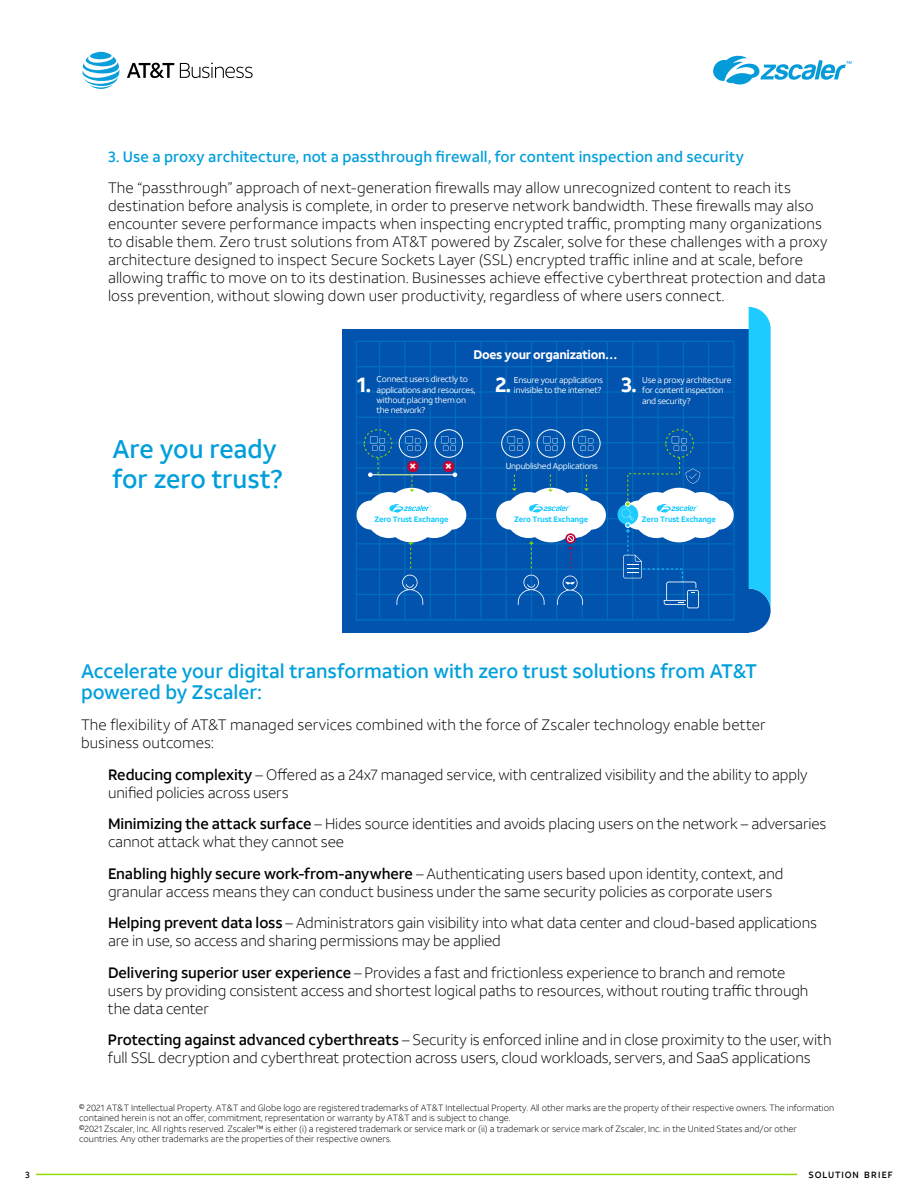
<style>
.page{position:relative;width:918px;height:1188px;background:#fff}
.page>*{position:absolute;margin:0;border:0;box-sizing:border-box;transform-origin:0 0}
.t1{font:500 25.5px/30px "ATT Aleck Sans";color:#009fdb}
.t2{font:700 20.85px "ATT Aleck Sans";color:#fff}
.t3{font:500 19.5px/21px "ATT Aleck Sans";color:#009fdb}
.t4{font:300 15px/18px "ATT Aleck Sans";letter-spacing:-.005em;color:#000}
.t5{font:500 15px "ATT Aleck Sans";letter-spacing:.01em;color:#009fdb}
.t6{font:700 12.45px "ATT Aleck Sans";letter-spacing:-.03em;color:#fff}
.t7{font:900 11.25px "ATT Aleck Sans";color:#fff}
.t8{font:300 9px/10.5px "ATT Aleck Sans";color:#000}
.t9{font:500 9px "ATT Aleck Sans";letter-spacing:.095em;color:#000}
.t10{font:8.55px/10.2px "ATT Aleck Sans";letter-spacing:-.03em;color:#fff}
.t11{font:700 7.95px "ATT Aleck Sans";letter-spacing:-.03em;color:#1dcbff}
.s1{font-weight:500}
</style>
<div class="page">
<hr style="left:36px;top:1174px;width:761px;height:1px;background:#91dc00">
<div style="left:342px;top:329px;width:407px;height:304px;background:#0253ad"></div>
<div style="left:727px;top:589px;width:44px;height:44px;background:#0253ad;border-radius:50%"></div>
<svg style="left:749px;top:307px;width:22px;height:304px;background:#23c5fa"></svg>
<hr style="left:379px;top:341px;width:1px;height:278px;background:#006ebc">
<hr style="left:404px;top:341px;width:2px;height:278px;background:#006ebc">
<hr style="left:430px;top:341px;width:1px;height:278px;background:#006ebc">
<hr style="left:455px;top:341px;width:1px;height:278px;background:#006ebc">
<hr style="left:480px;top:341px;width:1px;height:278px;background:#006ebc">
<hr style="left:506px;top:341px;width:1px;height:278px;background:#006ebc">
<hr style="left:531px;top:341px;width:1px;height:278px;background:#006ebc">
<hr style="left:556px;top:341px;width:1px;height:278px;background:#006ebc">
<hr style="left:581px;top:341px;width:2px;height:278px;background:#006ebc">
<hr style="left:607px;top:341px;width:1px;height:278px;background:#006ebc">
<hr style="left:632px;top:341px;width:1px;height:278px;background:#006ebc">
<hr style="left:657px;top:341px;width:2px;height:278px;background:#006ebc">
<hr style="left:683px;top:341px;width:1px;height:278px;background:#006ebc">
<hr style="left:708px;top:341px;width:1px;height:278px;background:#006ebc">
<hr style="left:356px;top:619px;width:378px;height:1px;background:#006ebc">
<hr style="left:356px;top:594px;width:378px;height:1px;background:#006ebc">
<hr style="left:356px;top:569px;width:378px;height:1px;background:#006ebc">
<hr style="left:356px;top:543px;width:378px;height:1px;background:#006ebc">
<hr style="left:356px;top:518px;width:378px;height:1px;background:#006ebc">
<hr style="left:356px;top:493px;width:378px;height:1px;background:#006ebc">
<hr style="left:356px;top:467px;width:378px;height:2px;background:#006ebc">
<hr style="left:356px;top:442px;width:378px;height:1px;background:#006ebc">
<hr style="left:356px;top:417px;width:378px;height:1px;background:#006ebc">
<hr style="left:356px;top:391px;width:378px;height:2px;background:#006ebc">
<hr style="left:356px;top:366px;width:378px;height:1px;background:#006ebc">
<hr style="left:356px;top:341px;width:378px;height:1px;background:#006ebc">
<svg style="left:508px;top:436px;width:15px;height:15px"></svg>
<div style="left:501px;top:429px;width:29px;height:29px;border:1px solid #fff;border-radius:50%"></div>
<svg style="left:672px;top:436px;width:15px;height:15px"></svg>
<div style="left:665px;top:429px;width:29px;height:29px;border:1px dashed #91dc00;border-radius:50%"></div>
<svg style="left:543px;top:436px;width:15px;height:15px"></svg>
<div style="left:537px;top:429px;width:28px;height:29px;border:1px solid #fff;border-radius:50%"></div>
<svg style="left:578px;top:436px;width:15px;height:15px"></svg>
<div style="left:572px;top:429px;width:29px;height:29px;border:1px solid #fff;border-radius:50%"></div>
<svg style="left:370px;top:436px;width:15px;height:15px"></svg>
<div style="left:364px;top:429px;width:28px;height:29px;border:1px dashed #91dc00;border-radius:50%"></div>
<svg style="left:406px;top:436px;width:14px;height:15px"></svg>
<div style="left:399px;top:429px;width:28px;height:29px;border:1px solid #fff;border-radius:50%"></div>
<svg style="left:441px;top:436px;width:15px;height:15px"></svg>
<div style="left:435px;top:429px;width:28px;height:29px;border:1px solid #fff;border-radius:50%"></div>
<svg style="left:557px;top:576px;width:26px;height:29px"></svg>
<svg style="left:496px;top:475px;width:110px;height:94px"></svg>
<svg style="left:357px;top:457px;width:109px;height:112px"></svg>
<svg style="left:518px;top:575px;width:27px;height:30px"></svg>
<svg style="left:397px;top:575px;width:26px;height:30px"></svg>
<div style="left:618px;top:504px;width:20px;height:21px;background:#1dcbff;border-radius:50%"></div>
<svg style="left:622px;top:457px;width:112px;height:151px"></svg>
<svg style="left:82px;top:52px;width:37px;height:37px"></svg>
<svg style="left:127px;top:63px;width:47px;height:15px"></svg>
<svg style="left:180px;top:63px;width:73px;height:15px"></svg>
<svg style="left:713px;top:56px;width:139px;height:29px"></svg>
<p class="t5" style="left:108px;top:147px;width:637px">3. Use a proxy architecture, not a passthrough firewall, for content inspection and security</p>
<p class="t4" style="left:108px;top:179px;width:721px">The “passthrough” approach of next-generation firewalls may allow unrecognized content to reach its destination before analysis is complete, in order to preserve network bandwidth. These firewalls may also encounter severe performance impacts when inspecting encrypted traffic, prompting many organizations to disable them. Zero trust solutions from AT&amp;T powered by Zscaler, solve for these challenges with a proxy architecture designed to inspect Secure Sockets Layer (SSL) encrypted traffic inline and at scale, before allowing traffic to move on to its destination. Businesses achieve effective cyberthreat protection and data loss prevention, without slowing down user productivity, regardless of where users connect.</p>
<p class="t6" style="left:474px;top:347px;width:146px">Does your organization…</p>
<h1 class="t1" style="left:112px;top:435px;width:172px">Are you ready for zero trust?</h1>
<p class="t10" style="left:377px;top:374px;width:100px">Connect users directly to applications and resources, without placing them on the network?</p>
<p class="t10" style="left:514px;top:375px;width:91px">Ensure your applications invisible to the internet?</p>
<p class="t10" style="left:642px;top:375px;width:91px">Use a proxy architecture for content inspection and security?</p>
<h2 class="t2" style="left:356px;top:371px;width:16px">1.</h2>
<h2 class="t2" style="left:495px;top:371px;width:17px">2.</h2>
<h2 class="t2" style="left:621px;top:371px;width:17px">3.</h2>
<p class="t7" style="left:410px;top:459px;width:8px">×</p>
<p class="t7" style="left:445px;top:459px;width:8px">×</p>
<p class="t10" style="left:506px;top:460px;width:94px">Unpublished Applications</p>
<p class="t11" style="left:375px;top:514px;width:76px">Zero Trust Exchange</p>
<p class="t11" style="left:514px;top:514px;width:76px">Zero Trust Exchange</p>
<p class="t11" style="left:642px;top:514px;width:76px">Zero Trust Exchange</p>
<h3 class="t3" style="left:81px;top:661px;width:678px">Accelerate your digital transformation with zero trust solutions from AT&amp;T powered by Zscaler:</h3>
<p class="t4" style="left:81px;top:716px;width:686px">The flexibility of AT&amp;T managed services combined with the force of Zscaler technology enable better business outcomes:</p>
<p class="t4" style="left:108px;top:766px;width:701px"><span class="s1">Reducing complexity</span> – Offered as a 24x7 managed service, with centralized visibility and the ability to apply unified policies across users</p>
<p class="t4" style="left:108px;top:815px;width:720px"><span class="s1">Minimizing the attack surface</span> – Hides source identities and avoids placing users on the network – adversaries cannot attack what they cannot see</p>
<p class="t4" style="left:108px;top:865px;width:677px"><span class="s1">Enabling highly secure work-from-anywhere</span> – Authenticating users based upon identity, context, and granular access means they can conduct business under the same security policies as corporate users</p>
<p class="t4" style="left:108px;top:914px;width:710px"><span class="s1">Helping prevent data loss</span> – Administrators gain visibility into what data center and cloud-based applications are in use, so access and sharing permissions may be applied</p>
<p class="t4" style="left:108px;top:964px;width:702px"><span class="s1">Delivering superior user experience</span> – Provides a fast and frictionless experience to branch and remote users by providing consistent access and shortest logical paths to resources, without routing traffic through the data center</p>
<p class="t4" style="left:108px;top:1031px;width:725px"><span class="s1">Protecting against advanced cyberthreats</span> – Security is enforced inline and in close proximity to the user, with full SSL decryption and cyberthreat protection across users, cloud workloads, servers, and SaaS applications</p>
<p class="t8" style="left:79px;top:1102px;width:757px">© 2021 AT&amp;T Intellectual Property. AT&amp;T and Globe logo are registered trademarks of AT&amp;T Intellectual Property. All other marks are the property of their respective owners. The information contained herein is not an offer, commitment, representation or warranty by AT&amp;T and is subject to change.<br>©2021 Zscaler, Inc. All rights reserved. Zscaler™ is either (i) a registered trademark or service mark or (ii) a trademark or service mark of Zscaler, Inc. in the United States and/or other countries. Any other trademarks are the properties of their respective owners.</p>
<p class="t9" style="left:25px;top:1169px;width:6px">3</p>
<p class="t9" style="left:809px;top:1169px;width:86px">SOLUTION BRIEF</p>
</div>
